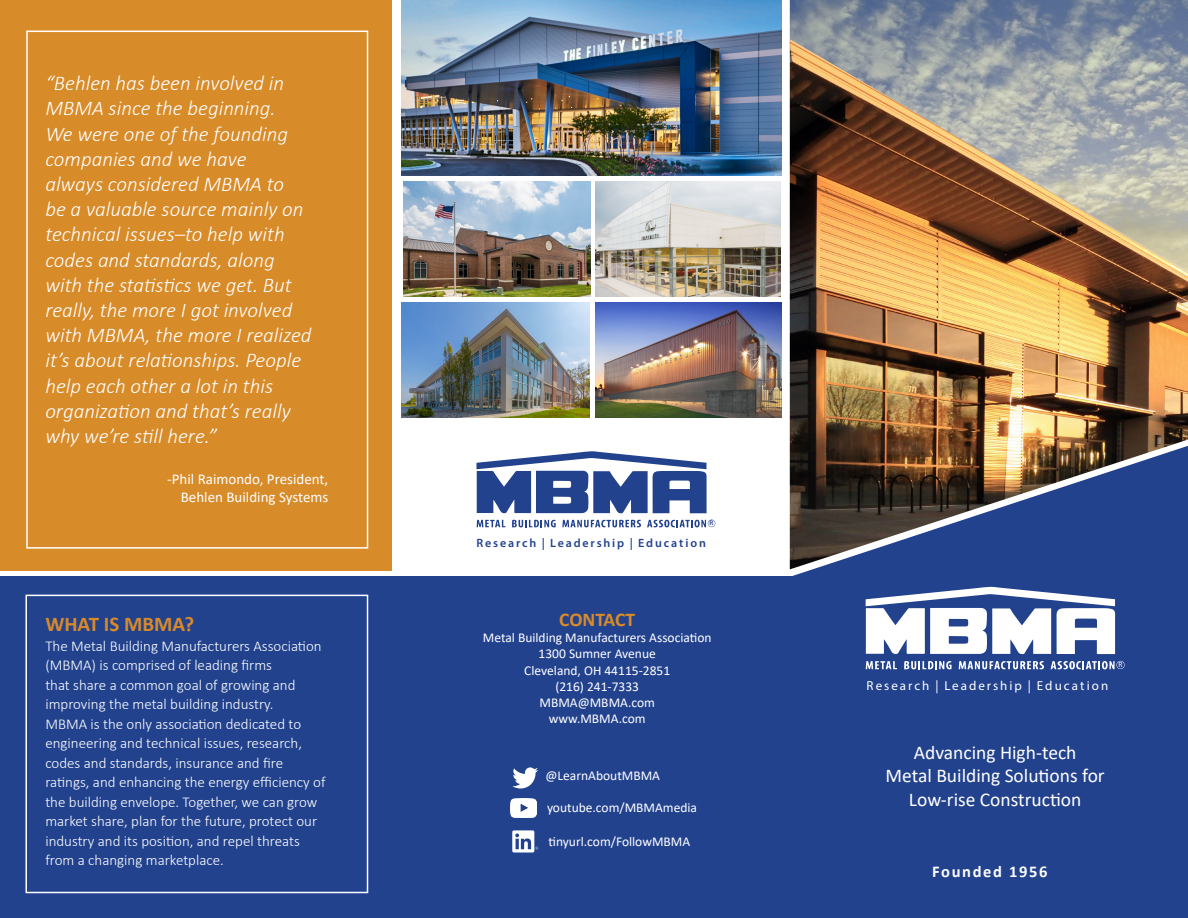
<style>
.page{position:relative;width:1188px;height:918px;background:#fff}
.page>*{position:absolute;margin:0;border:0;box-sizing:border-box;transform-origin:0 0}
.t1{font:italic 300 21px/25.2px "Calibri";color:#fff}
.t2{font:700 21px "Calibri";color:#d88a29}
.t3{font:19.5px "Calibri";color:#fff}
.t4{font:700 19.5px "Calibri";letter-spacing:-.005em;color:#d88b29}
.t5{font:700 16.5px "Calibri";letter-spacing:.1em;color:#fff}
.t6{font:300 15px/19.5px "Calibri";color:#fff}
.t7{font:15px "Calibri";color:#fff}
.t8{font:13.5px "Calibri";color:#fff}
.t9{font:13.05px "Myriad Pro";letter-spacing:.155em;color:#fff}
.t10{font:600 12px "Myriad Pro";letter-spacing:.155em;color:#22428e}
.t11{font:7.5px "Myriad Pro";color:#fff}
.t12{font:600 6.9px "Myriad Pro";color:#22428e}
</style>
<div class="page">
<div style="left:0;top:577px;width:812px;height:341px;background:#22428e"></div>
<div style="left:0;top:0;width:392px;height:571px;background:#d88b29"></div>
<div style="left:790px;top:569px;width:398px;height:349px;background:#22428e"></div>
<img style="left:790px;top:0;width:398px;height:569px">
<img style="left:402px;top:0;width:380px;height:175px">
<img style="left:403px;top:181px;width:188px;height:116px">
<img style="left:596px;top:181px;width:184px;height:116px">
<img style="left:402px;top:302px;width:187px;height:115px">
<img style="left:596px;top:302px;width:186px;height:115px">
<svg style="left:476px;top:451px;width:239px;height:77px"></svg>
<svg style="left:512px;top:767px;width:26px;height:22px"></svg>
<svg style="left:512px;top:830px;width:26px;height:23px"></svg>
<img style="left:511px;top:799px;width:26px;height:18px">
<div style="left:26px;top:31px;width:342px;height:518px;border:2px solid #fff"></div>
<div style="left:26px;top:595px;width:342px;height:298px;border:2px solid #fff"></div>
<svg style="left:866px;top:587px;width:249px;height:67px"></svg>
<svg style="left:959px;top:661px;width:85px;height:9px"></svg>
<svg style="left:866px;top:661px;width:31px;height:8px"></svg>
<svg style="left:904px;top:661px;width:48px;height:9px"></svg>
<svg style="left:1051px;top:661px;width:74px;height:9px"></svg>
<p class="t1" style="left:45px;top:70px;width:268px">“Behlen has been involved in<br>MBMA since the beginning.<br>We were one of the founding companies and we have<br>always considered MBMA to<br>be a valuable source mainly on technical issues–to help with codes and standards, along with the statistics we get. But really, the more I got involved with MBMA, the more I realized it’s about relationships. People help each other a lot in this organization and that’s really why we’re still here.”</p>
<p class="t7" style="left:167px;top:468px;width:163px">-Phil Raimondo, President,</p>
<p class="t7" style="left:181px;top:486px;width:149px">Behlen Building Systems</p>
<p class="t2" style="left:45px;top:610px;width:150px">WHAT IS MBMA?</p>
<p class="t6" style="left:45px;top:636px;width:282px">The Metal Building Manufacturers Association (MBMA) is comprised of leading firms<br>that share a common goal of growing and improving the metal building industry.<br>MBMA is the only association dedicated to engineering and technical issues, research, codes and standards, insurance and fire ratings, and enhancing the energy efficiency of the building envelope. Together, we can grow market share, plan for the future, protect our industry and its position, and repel threats from a changing marketplace.</p>
<p class="t12" style="left:710px;top:519px;width:5px">R</p>
<p class="t10" style="left:477px;top:535px;width:231px">Research | Leadership | Education</p>
<p class="t4" style="left:559px;top:606px;width:77px">CONTACT</p>
<p class="t8" style="left:483px;top:628px;width:230px">Metal Building Manufacturers Association</p>
<p class="t8" style="left:539px;top:644px;width:119px">1300 Sumner Avenue</p>
<p class="t8" style="left:524px;top:661px;width:147px">Cleveland, OH 44115-2851</p>
<p class="t8" style="left:555px;top:677px;width:85px">(216) 241-7333</p>
<p class="t8" style="left:539px;top:693px;width:117px">MBMA@MBMA.com</p>
<p class="t8" style="left:549px;top:709px;width:98px">www.MBMA.com</p>
<p class="t8" style="left:546px;top:767px;width:116px">@LearnAboutMBMA</p>
<p class="t8" style="left:547px;top:798px;width:152px">youtube.com/MBMAmedia</p>
<p class="t8" style="left:549px;top:832px;width:143px">tinyurl.com/FollowMBMA</p>
<p class="t9" style="left:867px;top:678px;width:243px">Research | Leadership | Education</p>
<p class="t11" style="left:1118px;top:660px;width:6px">R</p>
<p class="t3" style="left:914px;top:739px;width:164px">Advancing High-tech</p>
<p class="t3" style="left:886px;top:762px;width:221px">Metal Building Solutions for</p>
<p class="t3" style="left:909px;top:786px;width:174px">Low-rise Construction</p>
<p class="t5" style="left:932px;top:860px;width:117px">Founded 1956</p>
</div>
